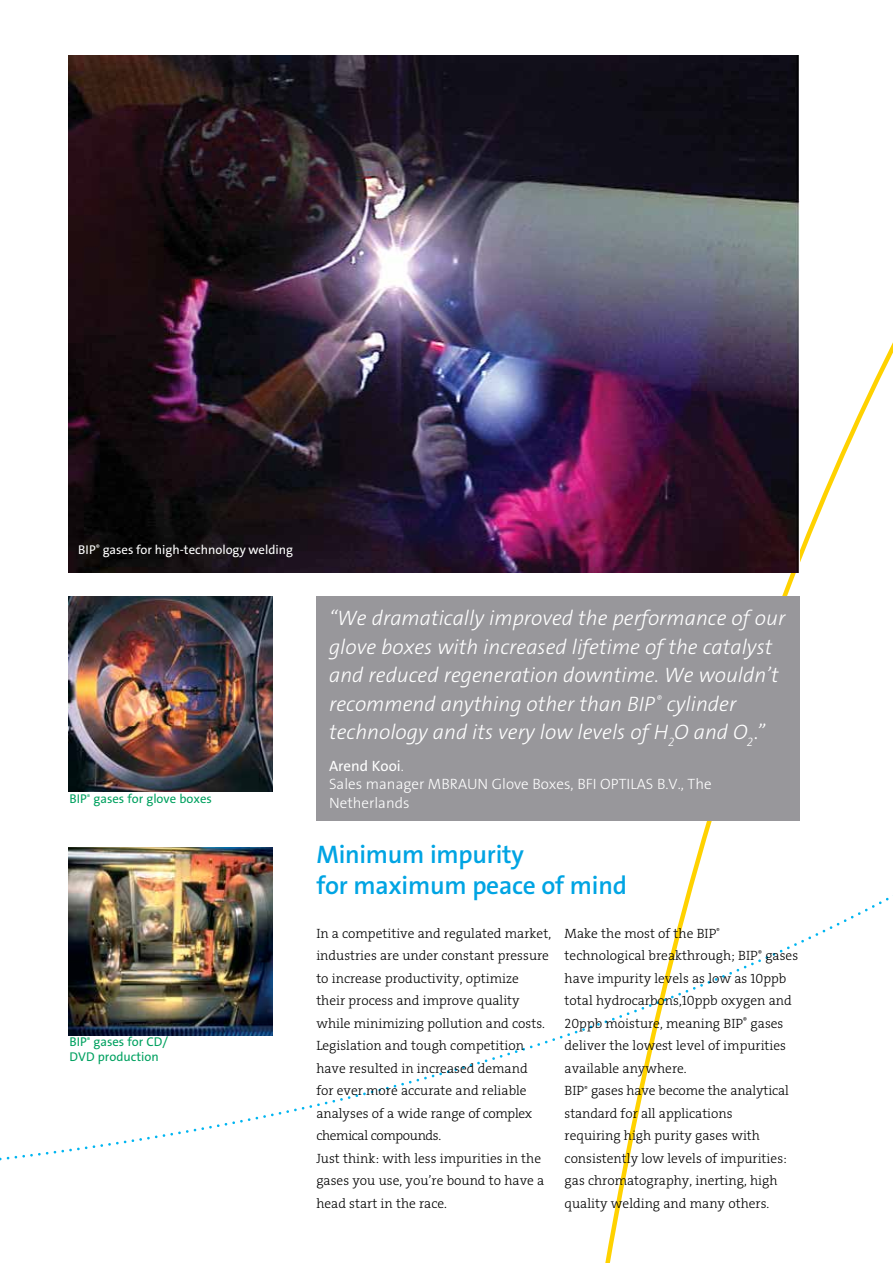
<style>
.page{position:relative;width:893px;height:1263px;background:#fff}
.page>*{position:absolute;margin:0;border:0;box-sizing:border-box;transform-origin:0 0}
.t1{font:600 25.5px/30.6px "The Sans LF";letter-spacing:-.01em;color:#00a4e3}
.t2{font:italic 300 21px/28.5px "The Sans LF";color:#fff}
.t3{font:300 15px/18.8px "The Sans LF";color:#fff}
.t4{font:13.5px/22.5px "The Serif LP3 Lig";color:#000}
.t5{font:12.75px/15.3px "The Sans LF";color:#00a160}
.t6{font:12.75px "The Sans LF";color:#fff}
.s1{font-weight:400}
</style>
<div class="page">
<svg style="left:93px;top:1140px;width:33px;height:8px"></svg>
<svg style="left:132px;top:1118px;width:118px;height:24px"></svg>
<svg style="left:54px;top:1146px;width:33px;height:7px"></svg>
<svg style="left:0;top:1157px;width:9px;height:3px"></svg>
<svg style="left:15px;top:1152px;width:33px;height:6px"></svg>
<svg style="left:256px;top:894px;width:344px;height:225px"></svg>
<svg style="left:604px;top:201px;width:289px;height:1062px"></svg>
<img style="left:68px;top:597px;width:204px;height:195px">
<img style="left:68px;top:847px;width:204px;height:188px">
<img style="left:68px;top:55px;width:731px;height:518px">
<div style="left:316px;top:597px;width:483px;height:224px;background:#98979b"></div>
<p class="t6" style="left:78px;top:541px;width:217px">BIP<sup>®</sup> gases for high-technology welding</p>
<p class="t5" style="left:70px;top:791px;width:144px">BIP<sup>®</sup> gases for glove boxes</p>
<p class="t5" style="left:70px;top:1034px;width:100px">BIP<sup>®</sup> gases for CD/<br>DVD production</p>
<p class="t2" style="left:329px;top:604px;width:458px">“We dramatically improved the performance of our glove boxes with increased lifetime of the catalyst and reduced regeneration downtime. We wouldn’t recommend anything other than BIP <sup>®</sup> cylinder technology and its very low levels of H<sub>2</sub>O and O<sub>2</sub> .”</p>
<p class="t3" style="left:329px;top:756px;width:384px"><span class="s1">Arend Kooi</span>.<br>Sales manager MBRAUN Glove Boxes, BFI OPTILAS B.V., The<br>Netherlands</p>
<h1 class="t1" style="left:316px;top:839px;width:312px">Minimum impurity<br>for maximum peace of mind</h1>
<p class="t4" style="left:316px;top:922px;width:236px">In a competitive and regulated market, industries are under constant pressure to increase productivity, optimize their process and improve quality while minimizing pollution and costs.<br>Legislation and tough competition have resulted in increased demand<br>for ever more accurate and reliable analyses of a wide range of complex chemical compounds.<br>Just think: with less impurities in the gases you use, you’re bound to have a head start in the race.</p>
<p class="t4" style="left:565px;top:922px;width:235px">Make the most of the BIP<sup>® </sup>technological breakthrough; BIP<sup>®</sup> gases have impurity levels as low as 10ppb total hydrocarbons,10ppb oxygen and 20ppb moisture, meaning BIP<sup>®</sup> gases deliver the lowest level of impurities available anywhere.<br>BIP<sup>®</sup> gases have become the analytical standard for all applications<br>requiring high purity gases with consistently low levels of impurities: gas chromatography, inerting, high quality welding and many others.</p>
</div>
